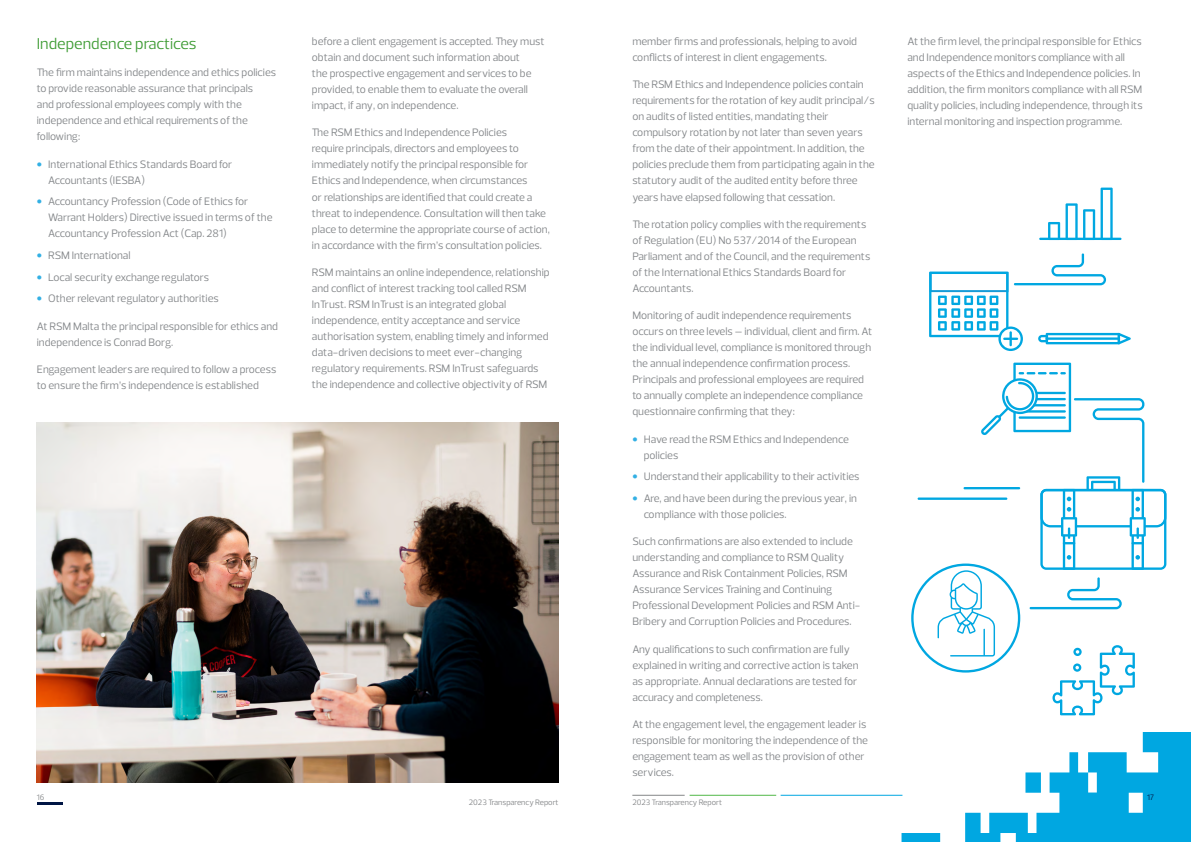
<style>
.page{position:relative;width:1191px;height:842px;background:#fff}
.page>*{position:absolute;margin:0;border:0;box-sizing:border-box;transform-origin:0 0}
.t1{font:16px "Prelo";color:#3f9c35}
.t2{font:11px/16px "Prelo";color:#828588}
.t3{font:8px "Prelo";color:#848688}
.t4{font:8px "Prelo";color:#001544}
</style>
<div class="page">
<hr style="left:632px;top:795px;width:52px;height:1px;background:#848688">
<hr style="left:689px;top:795px;width:87px;height:1px;background:#50b848">
<hr style="left:780px;top:795px;width:122px;height:1px;background:#00a7e1">
<svg style="left:901px;top:732px;width:290px;height:110px"></svg>
<img style="left:37px;top:422px;width:521px;height:360px">
<hr style="left:1039px;top:238px;width:82px;height:2px;background:#00a7e1">
<svg style="left:1048px;top:203px;width:29px;height:35px"></svg>
<svg style="left:1083px;top:188px;width:29px;height:50px"></svg>
<svg style="left:929px;top:253px;width:201px;height:98px"></svg>
<svg style="left:911px;top:363px;width:255px;height:352px"></svg>
<hr style="left:37px;top:802px;width:25px;height:3px;background:#001544">
<h1 class="t1" style="left:37px;top:34px;width:161px">Independence practices</h1>
<p class="t2" style="left:37px;top:65px;width:241px">The firm maintains independence and ethics policies to provide reasonable assurance that principals<br>and professional employees comply with the independence and ethical requirements of the following:</p>
<p class="t2" style="left:48px;top:156px;width:186px">International Ethics Standards Board for<br>Accountants (IESBA)</p>
<p class="t2" style="left:48px;top:194px;width:226px">Accountancy Profession (Code of Ethics for<br>Warrant Holders) Directive issued in terms of the<br>Accountancy Profession Act (Cap. 281)</p>
<p class="t2" style="left:48px;top:244px;width:172px;line-height:21.7px">RSM International<br>Local security exchange regulators<br>Other relevant regulatory authorities</p>
<p class="t2" style="left:37px;top:318px;width:243px">At RSM Malta the principal responsible for ethics and independence is Conrad Borg.</p>
<p class="t2" style="left:37px;top:361px;width:241px">Engagement leaders are required to follow a process to ensure the firm’s independence is established</p>
<p class="t2" style="left:312px;top:33px;width:234px">before a client engagement is accepted. They must obtain and document such information about<br>the prospective engagement and services to be provided, to enable them to evaluate the overall impact, if any, on independence.</p>
<p class="t2" style="left:312px;top:125px;width:239px">The RSM Ethics and Independence Policies<br>require principals, directors and employees to immediately notify the principal responsible for Ethics and Independence, when circumstances<br>or relationships are identified that could create a threat to independence. Consultation will then take place to determine the appropriate course of action, in accordance with the firm’s consultation policies.</p>
<p class="t2" style="left:312px;top:264px;width:239px">RSM maintains an online independence, relationship and conflict of interest tracking tool called RSM InTrust. RSM InTrust is an integrated global independence, entity acceptance and service authorisation system, enabling timely and informed data-driven decisions to meet ever-changing regulatory requirements. RSM InTrust safeguards the independence and collective objectivity of RSM</p>
<p class="t2" style="left:632px;top:33px;width:226px">member firms and professionals, helping to avoid conflicts of interest in client engagements.</p>
<p class="t2" style="left:632px;top:77px;width:244px">The RSM Ethics and Independence policies contain requirements for the rotation of key audit principal/s on audits of listed entities, mandating their compulsory rotation by not later than seven years from the date of their appointment. In addition, the policies preclude them from participating again in the statutory audit of the audited entity before three years have elapsed following that cessation.</p>
<p class="t2" style="left:632px;top:216px;width:239px">The rotation policy complies with the requirements of Regulation (EU) No 537/2014 of the European Parliament and of the Council, and the requirements of the International Ethics Standards Board for Accountants.</p>
<p class="t2" style="left:632px;top:308px;width:241px">Monitoring of audit independence requirements occurs on three levels – individual, client and firm. At the individual level, compliance is monitored through the annual independence confirmation process.<br>Principals and professional employees are required to annually complete an independence compliance questionnaire confirming that they:</p>
<p class="t2" style="left:643px;top:431px;width:207px">Have read the RSM Ethics and Independence policies</p>
<p class="t2" style="left:643px;top:466px;width:217px;line-height:21.7px">Understand their applicability to their activities<br>Are, and have been during the previous year, in</p>
<p class="t2" style="left:643px;top:506px;width:144px">compliance with those policies.</p>
<p class="t2" style="left:632px;top:534px;width:229px">Such confirmations are also extended to include understanding and compliance to RSM Quality Assurance and Risk Containment Policies, RSM Assurance Services Training and Continuing Professional Development Policies and RSM Anti-Bribery and Corruption Policies and Procedures.</p>
<p class="t2" style="left:632px;top:641px;width:228px">Any qualifications to such confirmation are fully explained in writing and corrective action is taken as appropriate. Annual declarations are tested for accuracy and completeness.</p>
<p class="t2" style="left:632px;top:716px;width:237px">At the engagement level, the engagement leader is responsible for monitoring the independence of the engagement team as well as the provision of other services.</p>
<p class="t2" style="left:907px;top:33px;width:237px">At the firm level, the principal responsible for Ethics and Independence monitors compliance with all aspects of the Ethics and Independence policies. In addition, the firm monitors compliance with all RSM quality policies, including independence, through its internal monitoring and inspection programme.</p>
<p class="t3" style="left:37px;top:793px;width:9px">16</p>
<p class="t4" style="left:1147px;top:793px;width:8px">17</p>
<p class="t3" style="left:469px;top:797px;width:91px">2023 Transparency Report</p>
<p class="t3" style="left:632px;top:797px;width:91px">2023 Transparency Report</p>
</div>
